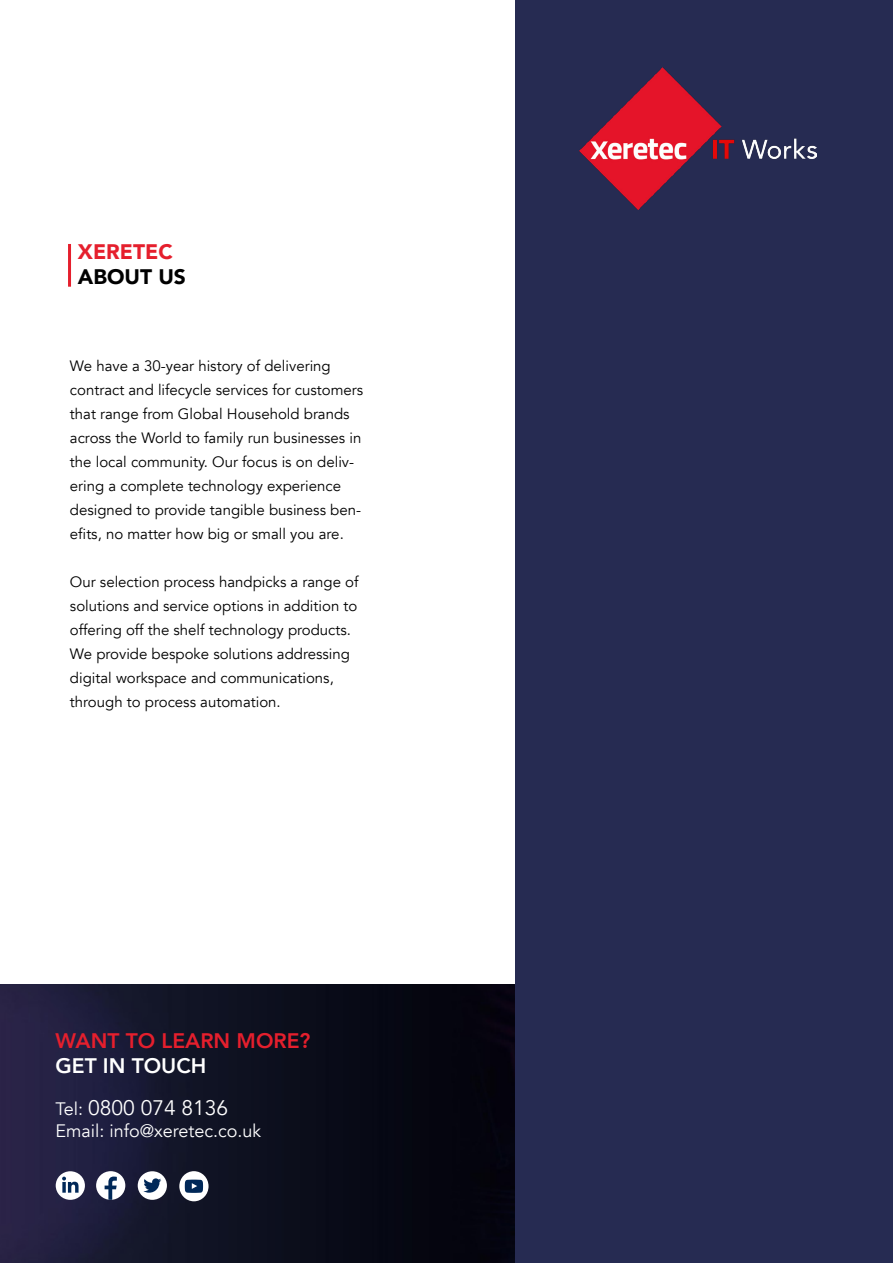
<style>
.page{position:relative;width:893px;height:1263px;background:#fff}
.page>*{position:absolute;margin:0;border:0;box-sizing:border-box;transform-origin:0 0}
.t1{font:21px/42px "Avenir";color:#fff}
.t2{font:800 21px "Avenir";color:#e51f2d}
.t3{font:900 21px "Avenir";color:#e51f2d}
.t4{font:900 21px "Avenir";color:#000}
.t5{font:18px "Avenir";color:#fff}
.t6{font:15px/24px "Avenir";color:#000}
.s1{font-weight:800}
.s2{font-size:18px}
</style>
<div class="page">
<img style="left:0;top:984px;width:515px;height:279px">
<div style="left:515px;top:0;width:378px;height:1263px;background:#262b52"></div>
<hr style="left:68px;top:244px;width:3px;height:43px;background:#e51f2d">
<div style="left:56px;top:1171px;width:29px;height:29px;background:#fff;border-radius:50%"></div>
<svg style="left:62px;top:1176px;width:17px;height:17px"></svg>
<div style="left:96px;top:1171px;width:29px;height:29px;background:#fff;border-radius:50%"></div>
<svg style="left:105px;top:1176px;width:12px;height:24px"></svg>
<div style="left:138px;top:1171px;width:29px;height:29px;background:#fff;border-radius:50%"></div>
<svg style="left:143px;top:1178px;width:18px;height:15px"></svg>
<div style="left:179px;top:1171px;width:30px;height:30px;background:#fff;border-radius:50%"></div>
<svg style="left:185px;top:1179px;width:18px;height:14px"></svg>
<img style="left:579px;top:67px;width:237px;height:142px">
<h1 class="t3" style="left:78px;top:234px;width:96px">XERETEC</h1>
<h1 class="t4" style="left:78px;top:259px;width:110px">ABOUT US</h1>
<p class="t6" style="left:70px;top:354px;width:295px">We have a 30-year history of delivering contract and lifecycle services for customers that range from Global Household brands across the World to family run businesses in the local community. Our focus is on deliv&shy;ering a complete technology experience designed to provide tangible business ben&shy;efits, no matter how big or small you are.</p>
<p class="t6" style="left:70px;top:570px;width:290px">Our selection process handpicks a range of solutions and service options in addition to offering off the shelf technology products.<br>We provide bespoke solutions addressing digital workspace and communications, through to process automation.</p>
<h1 class="t2" style="left:55px;top:1024px;width:256px">WANT TO LEARN MORE?</h1>
<h1 class="t1" style="left:55px;top:1045px;width:174px"><span class="s1">GET IN TOUCH<br></span><span class="s2">Tel:</span> 0800 074 8136</h1>
<p class="t5" style="left:55px;top:1120px;width:207px">Email: info@xeretec.co.uk</p>
</div>
